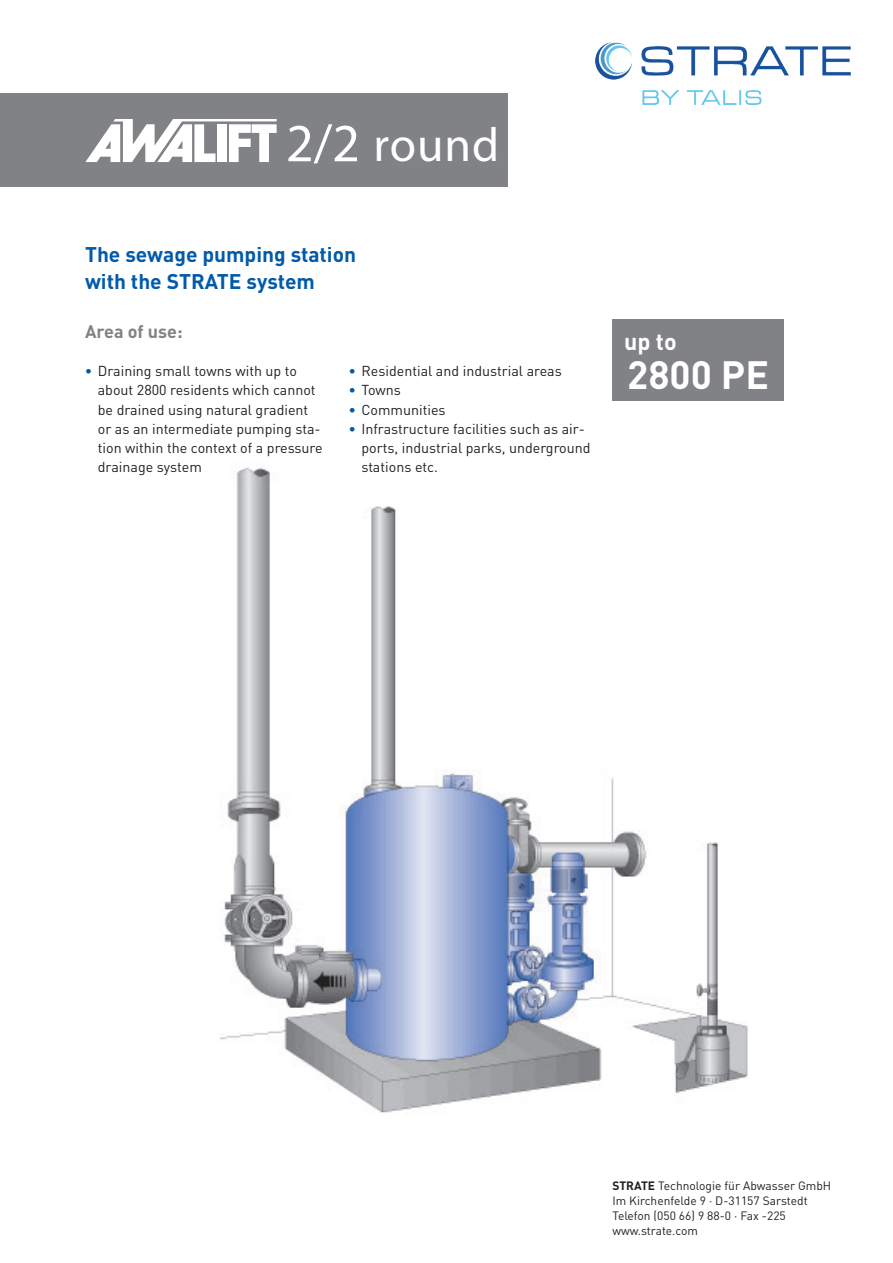
<style>
.page{position:relative;width:893px;height:1263px;background:#fff}
.page>*{position:absolute;margin:0;border:0;box-sizing:border-box;transform-origin:0 0}
.t1{font:48px "Myriad Pro";letter-spacing:.02em;color:#fff}
.EW{font:700 39px "DIN";color:#fff}
.EW-2{font:700 23.25px "DIN";color:#fff}
.Überschrift{font:700 21px/27px "DIN";color:#015aaa}
.Zwischenüberschrift{font:700 18px "DIN";color:#808285}
.t2{font:14.25px/19.2px "DIN";color:#231f20}
.t3{font:12px/15px "DIN";color:#231f20}
.s1{font-size:54px}
.s2{font-weight:700;color:#015aaa}
.s3{font-weight:700}
</style>
<div class="page">
<div style="left:0;top:93px;width:508px;height:94px;background:#808285"></div>
<svg style="left:85px;top:119px;width:192px;height:43px"></svg>
<img style="left:595px;top:43px;width:255px;height:61px">
<img style="left:220px;top:467px;width:528px;height:646px">
<div style="left:612px;top:319px;width:172px;height:81px;background:#808285"></div>
<h1 class="t1" style="left:286px;top:116px;width:215px"><span class="s1">2/2</span> round</h1>
<p class="Überschrift" style="left:85px;top:240px;width:273px">The sewage pumping station with the STRATE system</p>
<p class="Zwischenüberschrift" style="left:85px;top:320px;width:99px">Area of use:</p>
<p class="t2" style="left:98px;top:361px;width:226px;text-indent:-13px"><span class="s2">•</span> Draining small towns with up to about 2800 residents which cannot be drained using natural gradient or as an intermediate pumping sta&shy;tion within the context of a pressure drainage system</p>
<p class="t2" style="left:349px;top:361px;width:215px"><span class="s2">•</span> Residential and industrial areas</p>
<p class="t2" style="left:349px;top:380px;width:54px"><span class="s2">•</span> Towns</p>
<p class="t2" style="left:349px;top:400px;width:99px"><span class="s2">•</span> Communities</p>
<p class="t2" style="left:361px;top:419px;width:231px;text-indent:-13px"><span class="s2">•</span> Infrastructure facilities such as air&shy;ports, industrial parks, underground stations etc.</p>
<p class="EW-2" style="left:624px;top:326px;width:54px">up to</p>
<p class="EW" style="left:627px;top:349px;width:143px">2800 PE</p>
<p class="t3" style="left:612px;top:1178px;width:220px"><span class="s3">STRATE</span> Technologie für Abwasser GmbH<br>Im Kirchenfelde 9 · D-31157 Sarstedt<br>Telefon (050 66) 9 88-0 · Fax -225 www.strate.com</p>
</div>
